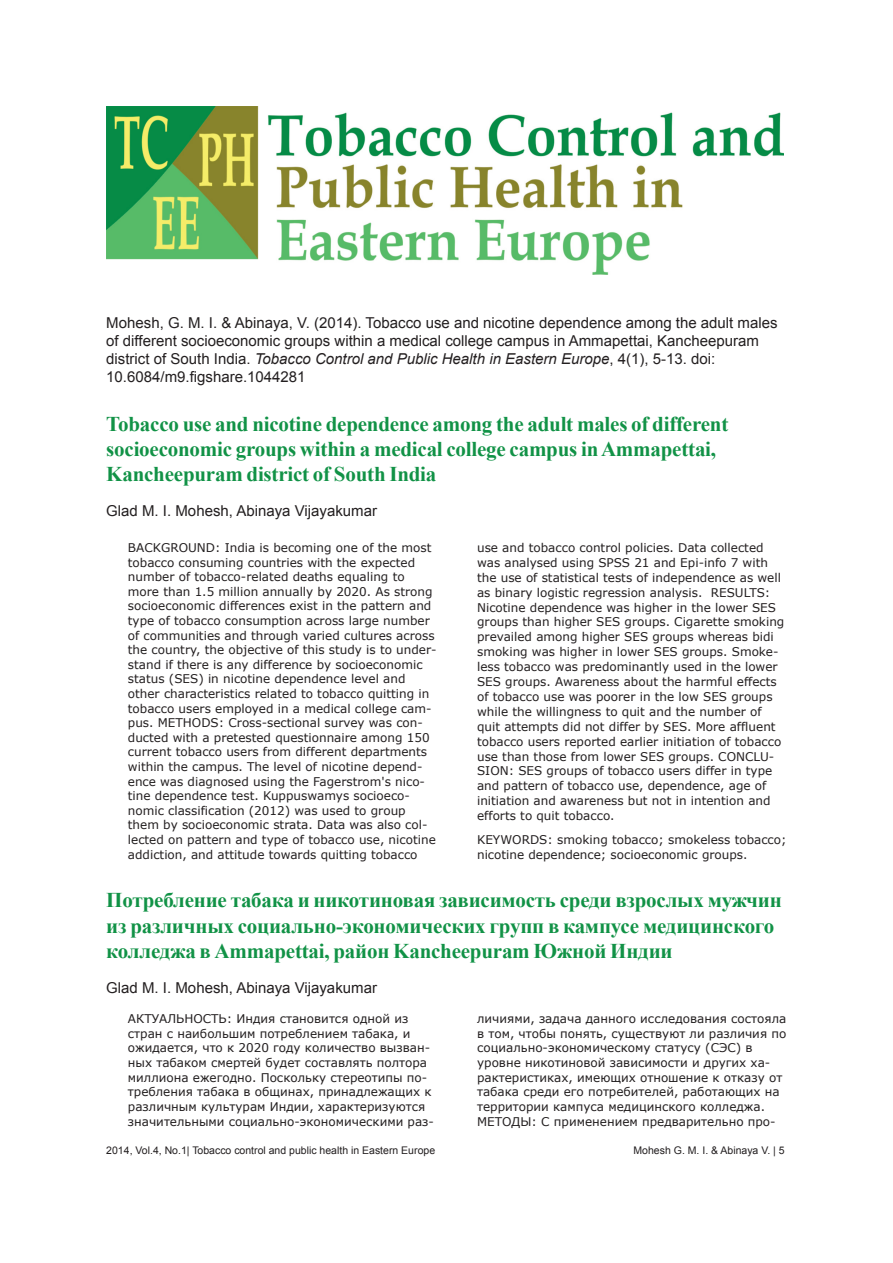
<style>
.page{position:relative;width:893px;height:1263px;background:#fff}
.page>*{position:absolute;margin:0;border:0;box-sizing:border-box;transform-origin:0 0}
.t1{font:700 21px/25.2px "Times New Roman";letter-spacing:-.01em;color:#119246}
.t2{font:15px/18px "Arial";color:#231f20}
.t3{font:12px/14.5px "Verdana";color:#231f20}
.t4{font:10.5px "Arial";color:#231f20}
.s1{font-style:italic}
</style>
<div class="page">
<img style="left:106px;top:106px;width:677px;height:169px">
<p class="t2" style="left:106px;top:314px;width:673px">Mohesh, G. M. I. &amp; Abinaya, V. (2014). Tobacco use and nicotine dependence among the adult males of different socioeconomic groups within a medical college campus in Ammapettai, Kancheepuram district of South India. <span class="s1">Tobacco Control and Public Health in Eastern Europe</span>, 4(1), 5-13. doi:<br>10.6084/m9.figshare.1044281</p>
<h1 class="t1" style="left:106px;top:411px;width:623px">Tobacco use and nicotine dependence among the adult males of different socioeconomic groups within a medical college campus inAmmapettai,<br>Kancheepuram district of South India</h1>
<p class="t2" style="left:106px;top:502px;width:272px">Glad M. I. Mohesh, Abinaya Vijayakumar</p>
<p class="t3" style="left:128px;top:540px;width:310px">BACKGROUND: India is becoming one of the most tobacco consuming countries with the expected number of tobacco-related deaths equaling to more than 1.5 million annually by 2020. As strong socioeconomic differences exist in the pattern and type of tobacco consumption across large number of communities and through varied cultures across the country, the objective of this study is to under&shy;stand if there is any difference by socioeconomic status (SES) in nicotine dependence level and other characteristics related to tobacco quitting in tobacco users employed in a medical college cam&shy;pus. METHODS: Cross-sectional survey was con&shy;ducted with a pretested questionnaire among 150 current tobacco users from different departments within the campus. The level of nicotine depend&shy;ence was diagnosed using the Fagerstrom's nico&shy;tine dependence test. Kuppuswamys socioeco&shy;nomic classification (2012) was used to group them by socioeconomic strata. Data was also col&shy;lected on pattern and type of tobacco use, nicotine addiction, and attitude towards quitting tobacco</p>
<p class="t3" style="left:477px;top:540px;width:309px">use and tobacco control policies. Data collected was analysed using SPSS 21 and Epi-info 7 with the use of statistical tests of independence as well as binary logistic regression analysis. RESULTS:<br>Nicotine dependence was higher in the lower SES groups than higher SES groups. Cigarette smoking prevailed among higher SES groups whereas bidi smoking was higher in lower SES groups. Smoke&shy;less tobacco was predominantly used in the lower SES groups. Awareness about the harmful effects of tobacco use was poorer in the low SES groups while the willingness to quit and the number of quit attempts did not differ by SES. More affluent tobacco users reported earlier initiation of tobacco use than those from lower SES groups. CONCLU-SION: SES groups of tobacco users differ in type and pattern of tobacco use, dependence, age of initiation and awareness but not in intention and efforts to quit tobacco.</p>
<p class="t3" style="left:477px;top:831px;width:311px">KEYWORDS: smoking tobacco; smokeless tobacco; nicotine dependence; socioeconomic groups.</p>
<h1 class="t1" style="left:106px;top:888px;width:677px">Потребление табака и никотиновая зависимость среди взрослых мужчин из различных социально-экономических групп в кампусе медицинского колледжа в Ammapettai, район Kancheepuram Южной Индии</h1>
<p class="t2" style="left:106px;top:979px;width:272px">Glad M. I. Mohesh, Abinaya Vijayakumar</p>
<p class="t3" style="left:128px;top:1011px;width:308px">АКТУАЛЬНОСТЬ: Индия становится одной из стран с наибольшим потреблением табака, и ожидается, что к 2020 году количество вызван&shy;ных табаком смертей будет составлять полтора миллиона ежегодно. Поскольку стереотипы по&shy;требления табака в общинах, принадлежащих к различным культурам Индии, характеризуются значительными социально-экономическими раз-</p>
<p class="t3" style="left:477px;top:1011px;width:311px">личиями, задача данного исследования состояла в том, чтобы понять, существуют ли различия по социально-экономическому статусу (СЭС) в уровне никотиновой зависимости и других ха&shy;рактеристиках, имеющих отношение к отказу от табака среди его потребителей, работающих на территории кампуса медицинского колледжа.<br>МЕТОДЫ: С применением предварительно про-</p>
<p class="t4" style="left:106px;top:1145px;width:330px">2014, Vol.4, No.1| Tobacco control and public health in Eastern Europe</p>
<p class="t4" style="left:634px;top:1145px;width:153px">Mohesh G. M. I. &amp; Abinaya V. | 5</p>
</div>
